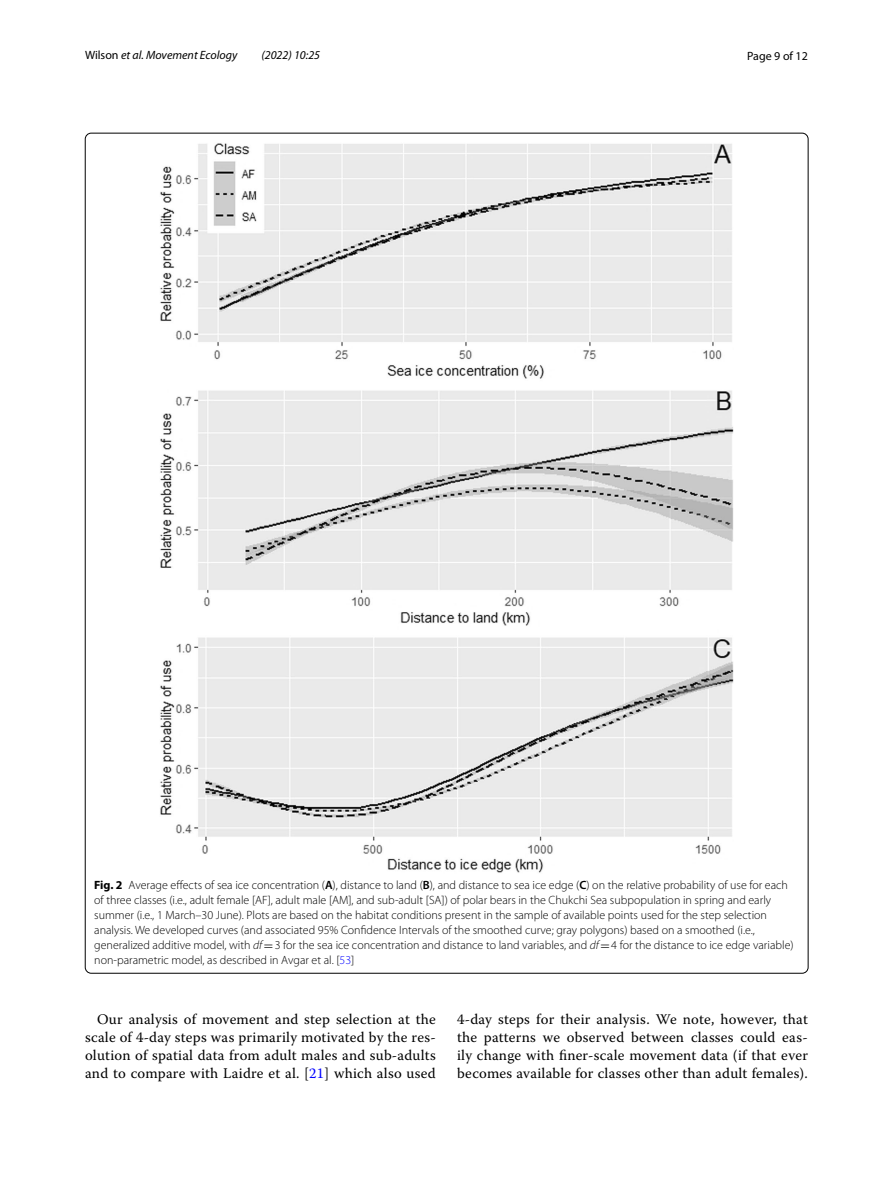
<style>
.page{position:relative;width:893px;height:1187px;background:#fff}
.page>*{position:absolute;margin:0;border:0;box-sizing:border-box;transform-origin:0 0}
.t1{font:14.7px/18px "Warnock Pro";letter-spacing:.015em;color:#000;text-align:justify}
.t2{font:300 12px/15px "Myriad Pro";color:#000}
.t3{font:italic 12px "Myriad Pro";color:#000}
.t4{font:12px "Myriad Pro";color:#000}
.s1{font-style:normal}
.s2{font-weight:700}
.s3{font-weight:600}
.s4{font-style:italic}
.s5{font-family:"MTSY";font-weight:400}
.s6{color:#00f}
</style>
<div class="page">
<img style="left:160px;top:143px;width:574px;height:730px">
<p class="t3" style="left:85px;top:48px;width:154px"><span class="s1">Wilson</span> et al. Movement Ecology</p>
<p class="t3" style="left:261px;top:48px;width:60px">(2022) 10:25</p>
<p class="t4" style="left:747px;top:48px;width:62px">Page 9 of 12</p>
<p class="t2" style="left:94px;top:877px;width:701px"><span class="s2">Fig. 2</span> Average effects of sea ice concentration (<span class="s3">A</span>), distance to land (<span class="s3">B</span>), and distance to sea ice edge (<span class="s3">C</span>) on the relative probability of use for each of three classes (i.e., adult female [AF], adult male [AM], and sub-adult [SA]) of polar bears in the Chukchi Sea subpopulation in spring and early summer (i.e., 1 March–30 June). Plots are based on the habitat conditions present in the sample of available points used for the step selection analysis. We developed curves (and associated 95% Confidence Intervals of the smoothed curve; gray polygons) based on a smoothed (i.e., generalized additive model, with <span class="s4">df</span><span class="s5">=</span>3 for the sea ice concentration and distance to land variables, and <span class="s4">df</span><span class="s5">=</span>4 for the distance to ice edge variable) non-parametric model, as described in Avgar et al. [<span class="s6">53</span>]</p>
<p class="t1" style="left:85px;top:1010px;width:352px;text-indent:12px">Our analysis of movement and step selection at the scale of 4-day steps was primarily motivated by the res&shy;olution of spatial data from adult males and sub-adults and to compare with Laidre et al. [<span class="s6">21</span>] which also used</p>
<p class="t1" style="left:457px;top:1010px;width:352px">4-day steps for their analysis. We note, however, that the patterns we observed between classes could eas&shy;ily change with finer-scale movement data (if that ever becomes available for classes other than adult females).</p>
</div>
